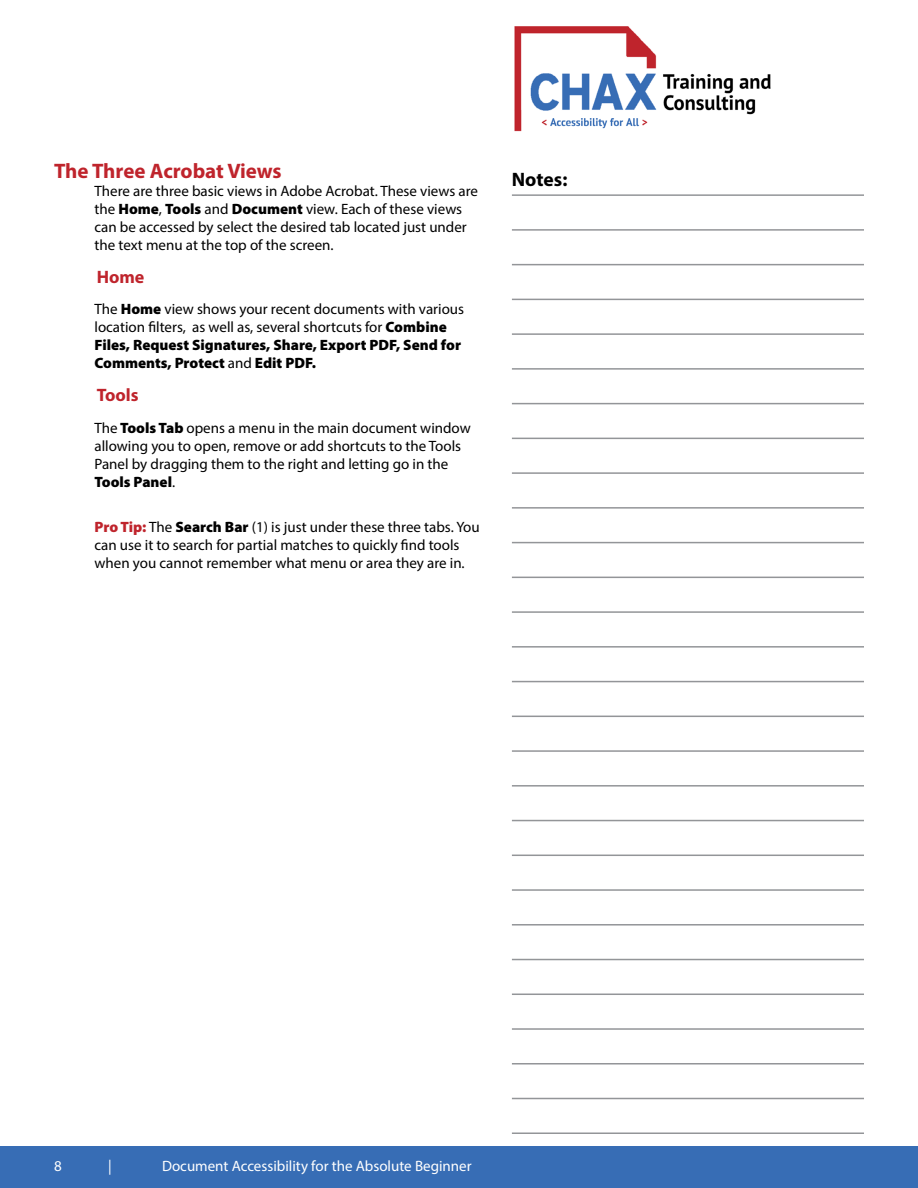
<style>
.page{position:relative;width:918px;height:1188px;background:#fff}
.page>*{position:absolute;margin:0;border:0;box-sizing:border-box;transform-origin:0 0}
.t1{font:700 21px "Myriad Pro";letter-spacing:-.005em;color:#bf242c}
.t2{font:700 19.5px "Myriad Pro";color:#000}
.t3{font:700 18px "Myriad Pro";color:#bf242c}
.t4{font:15px/18px "Myriad Pro";color:#000}
.t5{font:15px "Myriad Pro";color:#fff}
.s1{font-weight:900}
.s2{font-weight:900;color:#bf242c}
</style>
<div class="page">
<div style="left:0;top:1146px;width:918px;height:42px;background:#376db5"></div>
<hr style="left:512px;top:194px;width:352px;height:2px;background:#939598">
<hr style="left:512px;top:229px;width:352px;height:2px;background:#939598">
<hr style="left:512px;top:264px;width:352px;height:1px;background:#939598">
<hr style="left:512px;top:299px;width:352px;height:1px;background:#939598">
<hr style="left:512px;top:333px;width:352px;height:2px;background:#939598">
<hr style="left:512px;top:368px;width:352px;height:2px;background:#939598">
<hr style="left:512px;top:403px;width:352px;height:1px;background:#939598">
<hr style="left:512px;top:438px;width:352px;height:1px;background:#939598">
<hr style="left:512px;top:472px;width:352px;height:2px;background:#939598">
<hr style="left:512px;top:507px;width:352px;height:2px;background:#939598">
<hr style="left:512px;top:542px;width:352px;height:1px;background:#939598">
<hr style="left:512px;top:577px;width:352px;height:1px;background:#939598">
<hr style="left:512px;top:611px;width:352px;height:2px;background:#939598">
<hr style="left:512px;top:646px;width:352px;height:2px;background:#939598">
<hr style="left:512px;top:681px;width:352px;height:1px;background:#939598">
<hr style="left:512px;top:716px;width:352px;height:1px;background:#939598">
<hr style="left:512px;top:750px;width:352px;height:2px;background:#939598">
<hr style="left:512px;top:785px;width:352px;height:2px;background:#939598">
<hr style="left:512px;top:820px;width:352px;height:1px;background:#939598">
<hr style="left:512px;top:855px;width:352px;height:1px;background:#939598">
<hr style="left:512px;top:889px;width:352px;height:2px;background:#939598">
<hr style="left:512px;top:924px;width:352px;height:2px;background:#939598">
<hr style="left:512px;top:959px;width:352px;height:1px;background:#939598">
<hr style="left:512px;top:994px;width:352px;height:1px;background:#939598">
<hr style="left:512px;top:1028px;width:352px;height:2px;background:#939598">
<hr style="left:512px;top:1063px;width:352px;height:2px;background:#939598">
<hr style="left:512px;top:1098px;width:352px;height:1px;background:#939598">
<hr style="left:512px;top:1132px;width:352px;height:2px;background:#939598">
<img style="left:514px;top:26px;width:257px;height:106px">
<h2 class="t1" style="left:54px;top:157px;width:229px">The Three Acrobat Views</h2>
<p class="t4" style="left:94px;top:181px;width:385px">There are three basic views in Adobe Acrobat. These views are the <span class="s1">Home</span>, <span class="s1">Tools</span> and <span class="s1">Document</span> view. Each of these views can be accessed by select the desired tab located just under the text menu at the top of the screen.</p>
<h3 class="t3" style="left:97px;top:265px;width:49px">Home</h3>
<p class="t4" style="left:94px;top:300px;width:371px">The <span class="s1">Home</span> view shows your recent documents with various location filters, as well as, several shortcuts for <span class="s1">Combine Files, Request Signatures, Share, Export PDF, Send for Comments, Protect</span> and <span class="s1">Edit PDF.</span></p>
<h3 class="t3" style="left:97px;top:383px;width:43px">Tools</h3>
<p class="t4" style="left:94px;top:418px;width:378px">The <span class="s1">Tools Tab</span> opens a menu in the main document window allowing you to open, remove or add shortcuts to the Tools Panel by dragging them to the right and letting go in the <span class="s1">Tools Panel</span>.</p>
<p class="t4" style="left:94px;top:517px;width:387px"><span class="s2">Pro Tip:</span> The <span class="s1">Search Bar</span> (1) is just under these three tabs. You can use it to search for partial matches to quickly find tools when you cannot remember what menu or area they are in.</p>
<h2 class="t2" style="left:512px;top:167px;width:57px">Notes:</h2>
<p class="t5" style="left:54px;top:1157px;width:9px">8</p>
<p class="t5" style="left:108px;top:1157px;width:5px">|</p>
<p class="t5" style="left:162px;top:1157px;width:311px">Document Accessibility for the Absolute Beginner</p>
</div>
